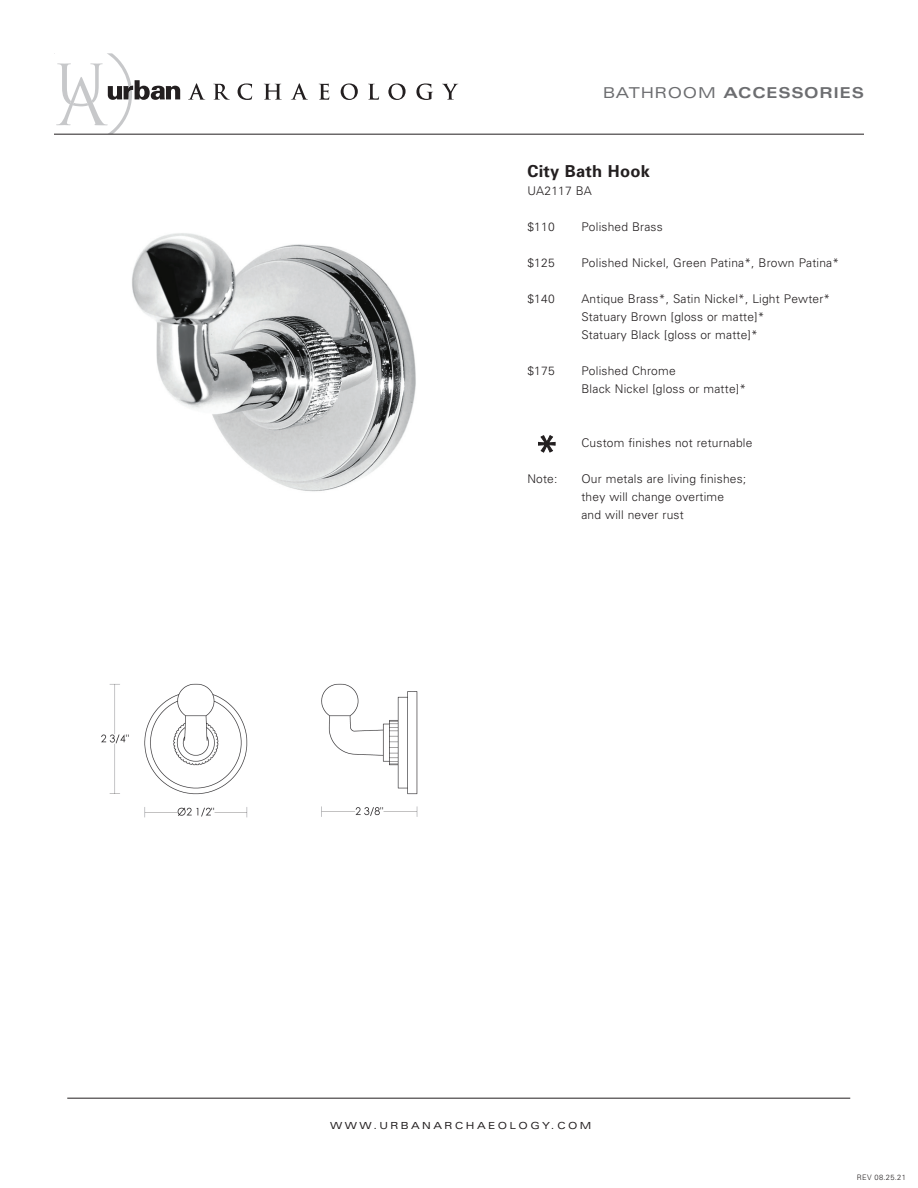
<style>
.page{position:relative;width:918px;height:1188px;background:#fff}
.page>*{position:absolute;margin:0;border:0;box-sizing:border-box;transform-origin:0 0}
.t1{font:700 16.5px "Univers";letter-spacing:.015em;color:#231f20}
.t2{font:700 expanded 15px "Univers";letter-spacing:.05em;color:#6c6d70}
.t3{font:300 12px/18px "Univers";letter-spacing:.015em;color:#231f20}
.t4{font:expanded 9.75px "Univers";letter-spacing:.25em;color:#231f20}
.t5{font:300 7.5px "Univers";letter-spacing:.04em;color:#231f20}
.s1{font-weight:400}
</style>
<div class="page">
<svg style="left:188px;top:83px;width:17px;height:17px"></svg>
<svg style="left:213px;top:84px;width:17px;height:16px"></svg>
<svg style="left:238px;top:83px;width:14px;height:17px"></svg>
<svg style="left:264px;top:84px;width:18px;height:16px"></svg>
<svg style="left:291px;top:83px;width:17px;height:17px"></svg>
<svg style="left:319px;top:84px;width:10px;height:16px"></svg>
<svg style="left:341px;top:83px;width:17px;height:17px"></svg>
<svg style="left:368px;top:84px;width:11px;height:16px"></svg>
<svg style="left:388px;top:83px;width:18px;height:17px"></svg>
<svg style="left:416px;top:83px;width:17px;height:17px"></svg>
<svg style="left:442px;top:84px;width:16px;height:16px"></svg>
<svg style="left:54px;top:53px;width:126px;height:81px"></svg>
<hr style="left:54px;top:134px;width:810px;height:1px;background:#231f20">
<hr style="left:67px;top:1098px;width:783px;height:1px;background:#231f20">
<svg style="left:538px;top:435px;width:17px;height:18px"></svg>
<img style="left:101px;top:683px;width:317px;height:135px">
<img style="left:132px;top:233px;width:284px;height:259px">
<p class="t2" style="left:603px;top:84px;width:262px"><span class="s1">BATHROOM</span> ACCESSORIES</p>
<h1 class="t1" style="left:527px;top:161px;width:124px">City Bath Hook</h1>
<p class="t3" style="left:527px;top:181px;width:66px">UA2117 BA</p>
<p class="t3" style="left:527px;top:217px;width:29px">$110</p>
<p class="t3" style="left:581px;top:217px;width:83px">Polished Brass</p>
<p class="t3" style="left:527px;top:253px;width:29px">$125</p>
<p class="t3" style="left:581px;top:253px;width:259px">Polished Nickel, Green Patina*, Brown Patina*</p>
<p class="t3" style="left:527px;top:289px;width:29px">$140</p>
<p class="t3" style="left:581px;top:289px;width:250px">Antique Brass*, Satin Nickel*, Light Pewter*<br>Statuary Brown [gloss or matte]*<br>Statuary Black [gloss or matte]*</p>
<p class="t3" style="left:527px;top:361px;width:29px">$175</p>
<p class="t3" style="left:581px;top:361px;width:166px">Polished Chrome<br>Black Nickel [gloss or matte]*</p>
<p class="t3" style="left:581px;top:433px;width:172px">Custom finishes not returnable</p>
<p class="t3" style="left:527px;top:469px;width:32px">Note:</p>
<p class="t3" style="left:581px;top:469px;width:166px">Our metals are living finishes; they will change overtime and will never rust</p>
<p class="t4" style="left:330px;top:1120px;width:263px">WWW.URBANARCHAEOLOGY.COM</p>
<p class="t5" style="left:857px;top:1172px;width:50px">REV 08.25.21</p>
</div>
